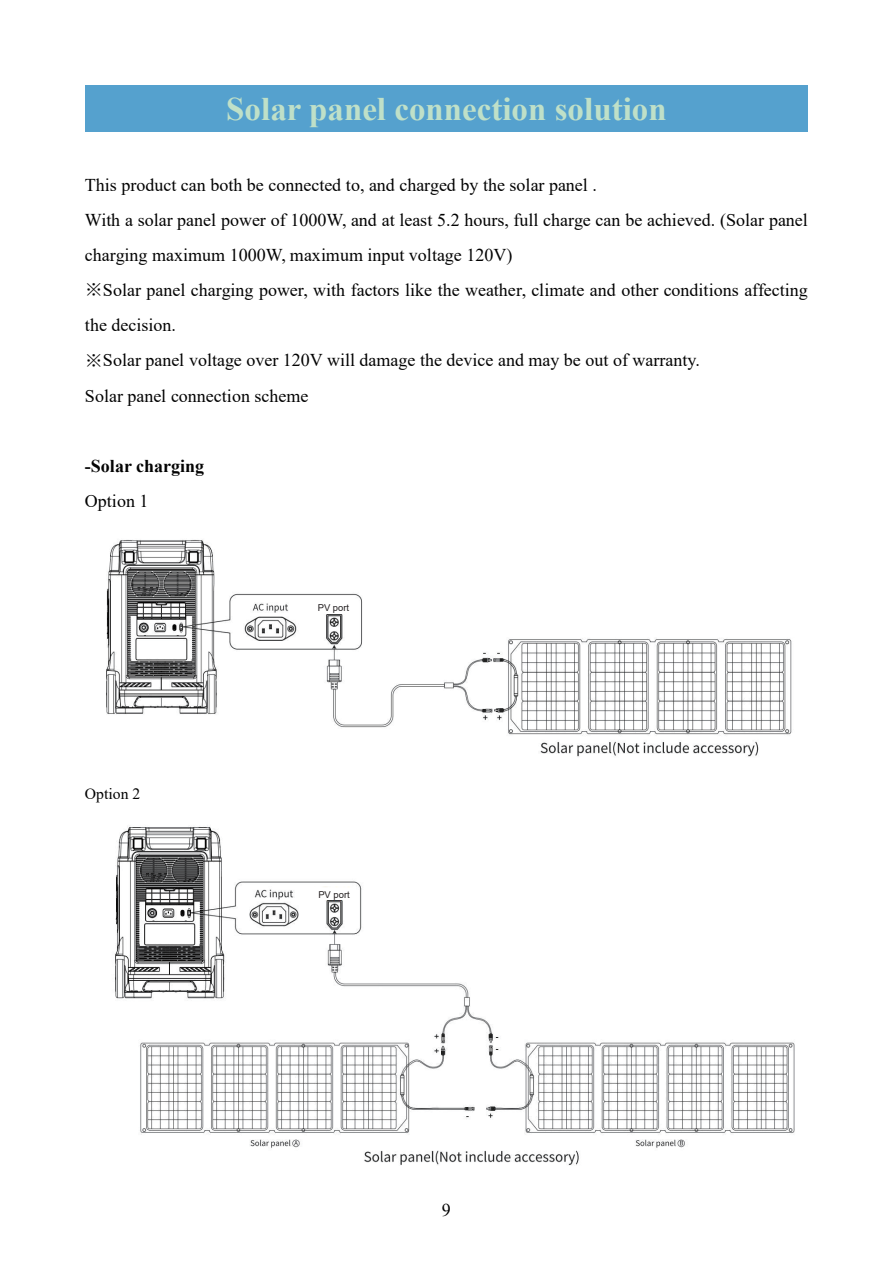
<style>
.page{position:relative;width:893px;height:1263px;background:#fff}
.page>*{position:absolute;margin:0;border:0;box-sizing:border-box;transform-origin:0 0}
.t1{font:700 33px "Times New Roman";color:#bfe0c8}
.t2{font:18px/35.1px "Times New Roman";color:#030303}
.t3{font:700 18px "Times New Roman";color:#030303}
.t4{font:15.6px "Times New Roman";color:#030303}
.t5{font:9.45px "Arial";color:#231f20}
.s1{font-family:"Sim Sun"}
</style>
<div class="page">
<div style="left:85px;top:85px;width:723px;height:47px;background:#55a1ce"></div>
<img style="left:106px;top:539px;width:686px;height:218px">
<img style="left:115px;top:827px;width:680px;height:338px">
<div style="left:315px;top:598px;width:38px;height:15px;background:#fff"></div>
<div style="left:312px;top:888px;width:41px;height:12px;background:#fff"></div>
<svg style="left:313px;top:900px;width:11px;height:2px"></svg>
<hr style="left:343px;top:899px;width:11px;height:4px;background:#fff">
<h1 class="t1" style="left:226px;top:85px;width:442px">Solar panel connection solution</h1>
<p class="t2" style="left:85px;top:167px;width:724px">This product can both be connected to, and charged by the solar panel .<br>With a solar panel power of 1000W, and at least 5.2 hours, full charge can be achieved. (Solar panel charging maximum 1000W, maximum input voltage 120V)<br><span class="s1">※</span>Solar panel charging power, with factors like the weather, climate and other conditions affecting the decision.<br><span class="s1">※</span>Solar panel voltage over 120V will damage the device and may be out of warranty.<br>Solar panel connection scheme</p>
<p class="t3" style="left:85px;top:453px;width:121px">-Solar charging</p>
<p class="t2" style="left:85px;top:483px;width:65px">Option 1</p>
<p class="t4" style="left:85px;top:782px;width:57px">Option 2</p>
<p class="t5" style="left:318px;top:601px;width:33px">PV port</p>
<p class="t5" style="left:318px;top:888px;width:33px">PV port</p>
<p class="t2" style="left:442px;top:1192px;width:10px">9</p>
</div>
